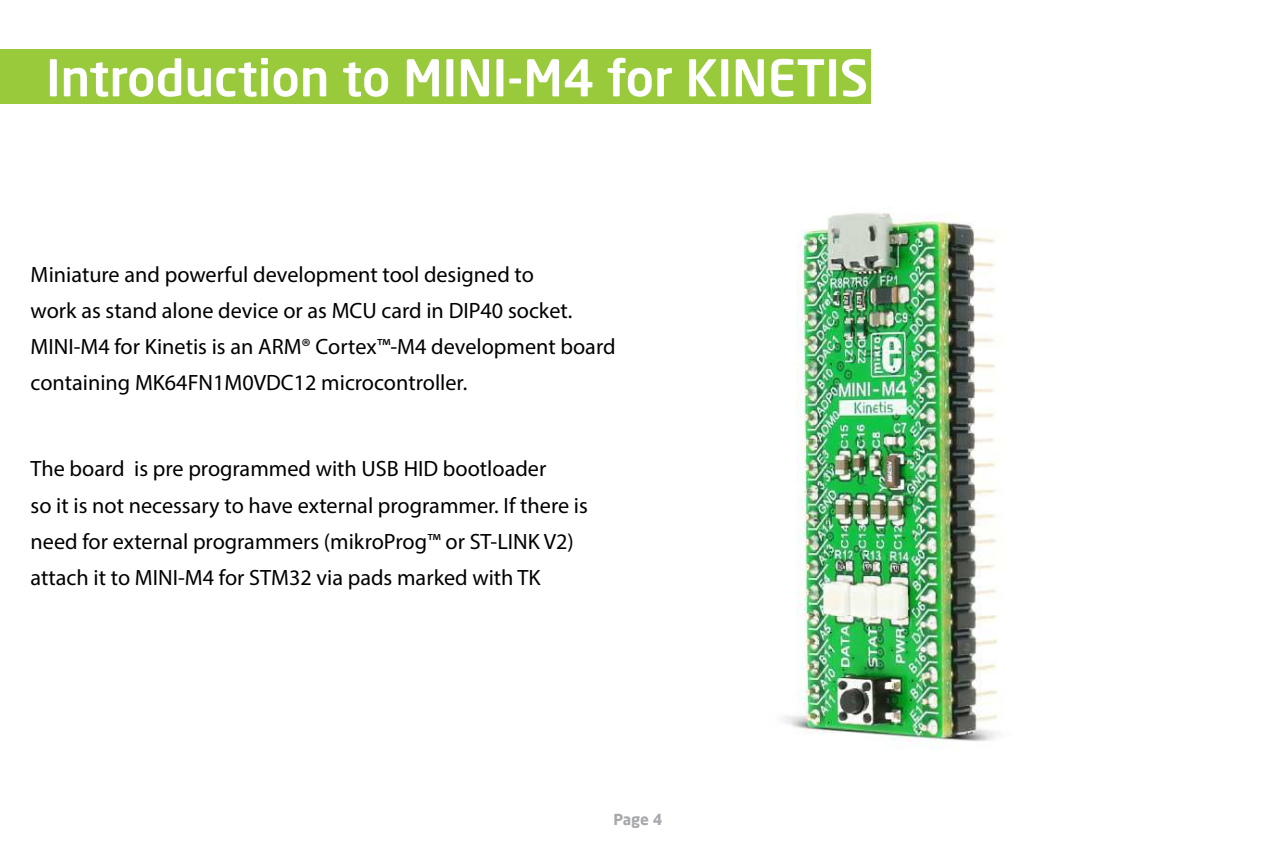
<style>
.page{position:relative;width:1276px;height:851px;background:#fff}
.page>*{position:absolute;margin:0;border:0;box-sizing:border-box;transform-origin:0 0}
.t1{font:500 50px "Neo Sans Pro";color:#fff}
.t2{font:22.25px/36px "Myriad Pro";color:#000}
.t3{font:700 15px "Neo Sans Pro";color:#a7a9ac}
</style>
<div class="page">
<img style="left:782px;top:67px;width:216px;height:681px">
<div style="left:0;top:50px;width:870px;height:54px;background:#99ca3c"></div>
<h1 class="t1" style="left:46px;top:58px;width:823px">Introduction to MINI-M4 for KINETIS</h1>
<p class="t2" style="left:31px;top:258px;width:586px">Miniature and powerful development tool designed to<br>work as stand alone device or as MCU card in DIP40 socket.<br>MINI-M4 for Kinetis is an ARM® Cortex™-M4 development board containing MK64FN1M0VDC12 microcontroller.</p>
<p class="t2" style="left:31px;top:453px;width:559px">The board is pre programmed with USB HID bootloader<br>so it is not necessary to have external programmer. If there is need for external programmers (mikroProg™ or ST-LINK V2) attach it to MINI-M4 for STM32 via pads marked with TK</p>
<p class="t3" style="left:613px;top:812px;width:51px">Page 4</p>
</div>
